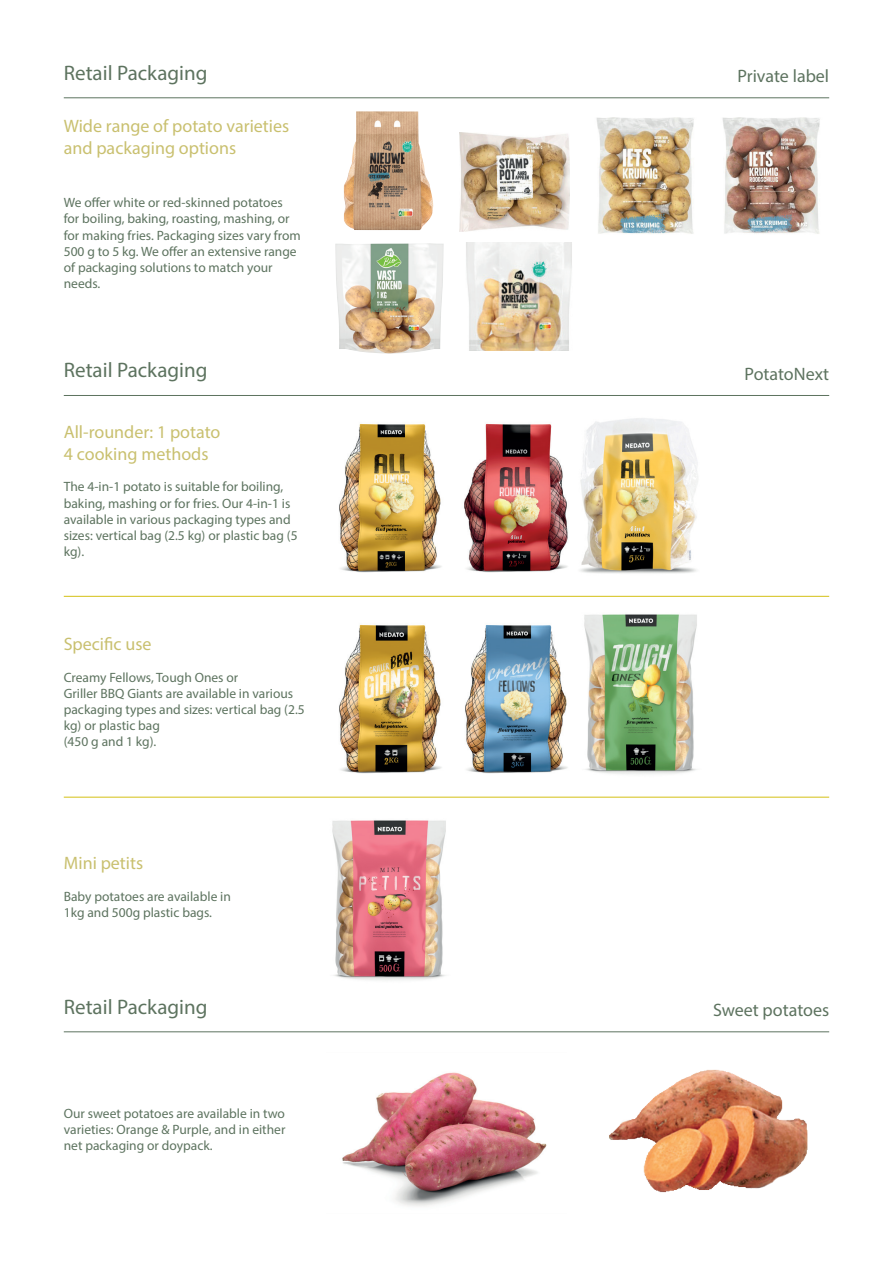
<style>
.page{position:relative;width:893px;height:1263px;background:#fff}
.page>*{position:absolute;margin:0;border:0;box-sizing:border-box;transform-origin:0 0}
.t1{font:21px "Myriad Pro";color:#5d735f}
.t2{font:18px/21.6px "Myriad Pro";color:#c9c06f}
.t3{font:18px "Myriad Pro";color:#5d735f}
.t4{font:13.5px/16.2px "Myriad Pro";color:#5d735f}
</style>
<div class="page">
<img style="left:339px;top:423px;width:229px;height:150px">
<img style="left:578px;top:418px;width:125px;height:178px">
<hr style="left:64px;top:97px;width:765px;height:1px;background:#5d735f">
<hr style="left:64px;top:1031px;width:765px;height:1px;background:#5d735f">
<hr style="left:64px;top:395px;width:765px;height:1px;background:#5d735f">
<hr style="left:64px;top:596px;width:765px;height:1px;background:#d4c015">
<hr style="left:64px;top:797px;width:765px;height:1px;background:#d4c015">
<img style="left:326px;top:595px;width:252px;height:179px">
<img style="left:596px;top:117px;width:224px;height:117px">
<img style="left:578px;top:596px;width:125px;height:202px">
<img style="left:460px;top:132px;width:110px;height:100px">
<img style="left:344px;top:111px;width:89px;height:119px">
<img style="left:335px;top:243px;width:109px;height:111px">
<img style="left:466px;top:242px;width:106px;height:109px">
<img style="left:332px;top:820px;width:114px;height:160px">
<img style="left:342px;top:1072px;width:205px;height:134px">
<img style="left:609px;top:1069px;width:199px;height:124px">
<h1 class="t1" style="left:64px;top:60px;width:145px">Retail Packaging</h1>
<h2 class="t2" style="left:64px;top:115px;width:227px">Wide range of potato varieties and packaging options</h2>
<p class="t4" style="left:64px;top:194px;width:238px">We offer white or red-skinned potatoes for boiling, baking, roasting, mashing, or for making fries. Packaging sizes vary from 500 g to 5 kg. We offer an extensive range of packaging solutions to match your needs.</p>
<h1 class="t1" style="left:64px;top:357px;width:145px">Retail Packaging</h1>
<h2 class="t2" style="left:64px;top:421px;width:158px">All-rounder: 1 potato<br>4 cooking methods</h2>
<p class="t4" style="left:64px;top:478px;width:235px">The 4-in-1 potato is suitable for boiling, baking, mashing or for fries. Our 4-in-1 is available in various packaging types and sizes: vertical bag (2.5 kg) or plastic bag (5 kg).</p>
<h2 class="t2" style="left:64px;top:632px;width:89px">Specific use</h2>
<p class="t4" style="left:64px;top:669px;width:242px">Creamy Fellows, Tough Ones or<br>Griller BBQ Giants are available in various packaging types and sizes: vertical bag (2.5 kg) or plastic bag<br>(450 g and 1 kg).</p>
<h2 class="t2" style="left:64px;top:852px;width:81px">Mini petits</h2>
<p class="t4" style="left:64px;top:888px;width:169px">Baby potatoes are available in<br>1kg and 500g plastic bags.</p>
<h1 class="t1" style="left:64px;top:993px;width:145px">Retail Packaging</h1>
<p class="t4" style="left:64px;top:1105px;width:223px;text-align:justify">Our sweet potatoes are available in two varieties: Orange &amp; Purple, and in either net packaging or doypack.</p>
<h2 class="t3" style="left:737px;top:65px;width:93px">Private label</h2>
<h2 class="t3" style="left:745px;top:362px;width:86px">PotatoNext</h2>
<h2 class="t3" style="left:713px;top:999px;width:118px">Sweet potatoes</h2>
</div>
